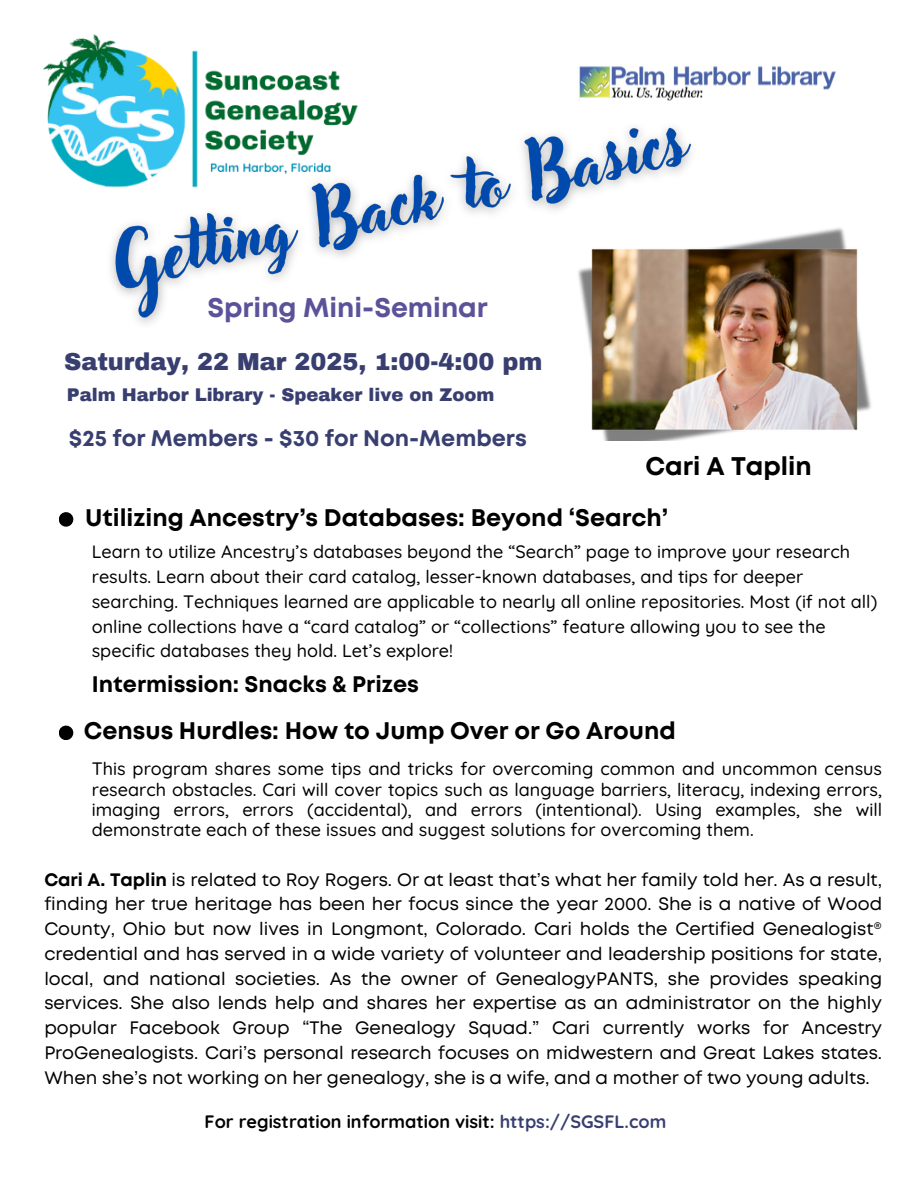
<style>
.page{position:relative;width:918px;height:1188px;background:#fff}
.page>*{position:absolute;margin:0;border:0;box-sizing:border-box;transform-origin:0 0}
.t1{font:700 27px "Mont";color:#5b5299}
.t2{font:700 25.5px "Mont";color:#000}
.t3{font:700 24px "Mont";color:#000}
.t4{font:900 24px "Archivo";color:#383f70}
.t5{font:700 22.5px "Mont";color:#383f70}
.t6{font:700 22.5px "Mont";color:#000}
.t7{font:18px/24.8px "Mont";color:#000;text-align:justify}
.t8{font:500 18px/24.8px "Quicksand";color:#000;text-align:justify}
.t9{font:700 18px "Quicksand";color:#000}
.t10{font:900 18px "Archivo";color:#383f70}
.s1{font-weight:700}
.s2{color:#383f70}
</style>
<div class="page">
<svg style="left:59px;top:512px;width:14px;height:15px"></svg>
<svg style="left:59px;top:726px;width:14px;height:14px"></svg>
<img style="left:43px;top:34px;width:297px;height:146px">
<img style="left:579px;top:66px;width:257px;height:24px">
<img style="left:589px;top:228px;width:282px;height:213px">
<img style="left:86px;top:86px;width:639px;height:260px">
<h3 class="t1" style="left:208px;top:297px;width:282px">Spring Mini-Seminar</h3>
<p class="t4" style="left:64px;top:349px;width:480px">Saturday, 22 Mar 2025, 1:00-4:00 pm</p>
<h4 class="t10" style="left:67px;top:385px;width:429px">Palm Harbor Library - Speaker live on Zoom</h4>
<h2 class="t5" style="left:69px;top:429px;width:459px">$25 for Members - $30 for Non-Members</h2>
<h2 class="t2" style="left:646px;top:456px;width:168px">Cari A Taplin</h2>
<h3 class="t3" style="left:85px;top:509px;width:584px">Utilizing Ancestry’s Databases: Beyond ‘Search’</h3>
<h3 class="t8" style="left:92px;top:539px;width:787px;text-align:left">Learn to utilize Ancestry’s databases beyond the “Search” page to improve your research results. Learn about their card catalog, lesser-known databases, and tips for deeper searching. Techniques learned are applicable to nearly all online repositories. Most (if not all) online collections have a “card catalog” or “collections” feature allowing you to see the specific databases they hold. Let’s explore!</h3>
<h5 class="t6" style="left:92px;top:676px;width:329px">Intermission: Snacks &amp; Prizes</h5>
<p class="t3" style="left:84px;top:722px;width:593px">Census Hurdles: How to Jump Over or Go Around</p>
<p class="t8" style="left:92px;top:759px;width:792px;line-height:20.2px">This program shares some tips and tricks for overcoming common and uncommon census research obstacles. Cari will cover topics such as language barriers, literacy, indexing errors, imaging errors, errors (accidental), and errors (intentional). Using examples, she will demonstrate each of these issues and suggest solutions for overcoming them.</p>
<h3 class="t7" style="left:44px;top:868px;width:839px"><span class="s1">Cari A. Taplin</span> is related to Roy Rogers. Or at least that’s what her family told her. As a result, finding her true heritage has been her focus since the year 2000. She is a native of Wood County, Ohio but now lives in Longmont, Colorado. Cari holds the Certified Genealogist® credential and has served in a wide variety of volunteer and leadership positions for state, local, and national societies. As the owner of GenealogyPANTS, she provides speaking services. She also lends help and shares her expertise as an administrator on the highly popular Facebook Group “The Genealogy Squad.” Cari currently works for Ancestry ProGenealogists. Cari’s personal research focuses on midwestern and Great Lakes states.<br>When she’s not working on her genealogy, she is a wife, and a mother of two young adults.</h3>
<p class="t9" style="left:205px;top:1110px;width:463px">For registration information visit: <span class="s2">https://SGSFL.com</span></p>
</div>
